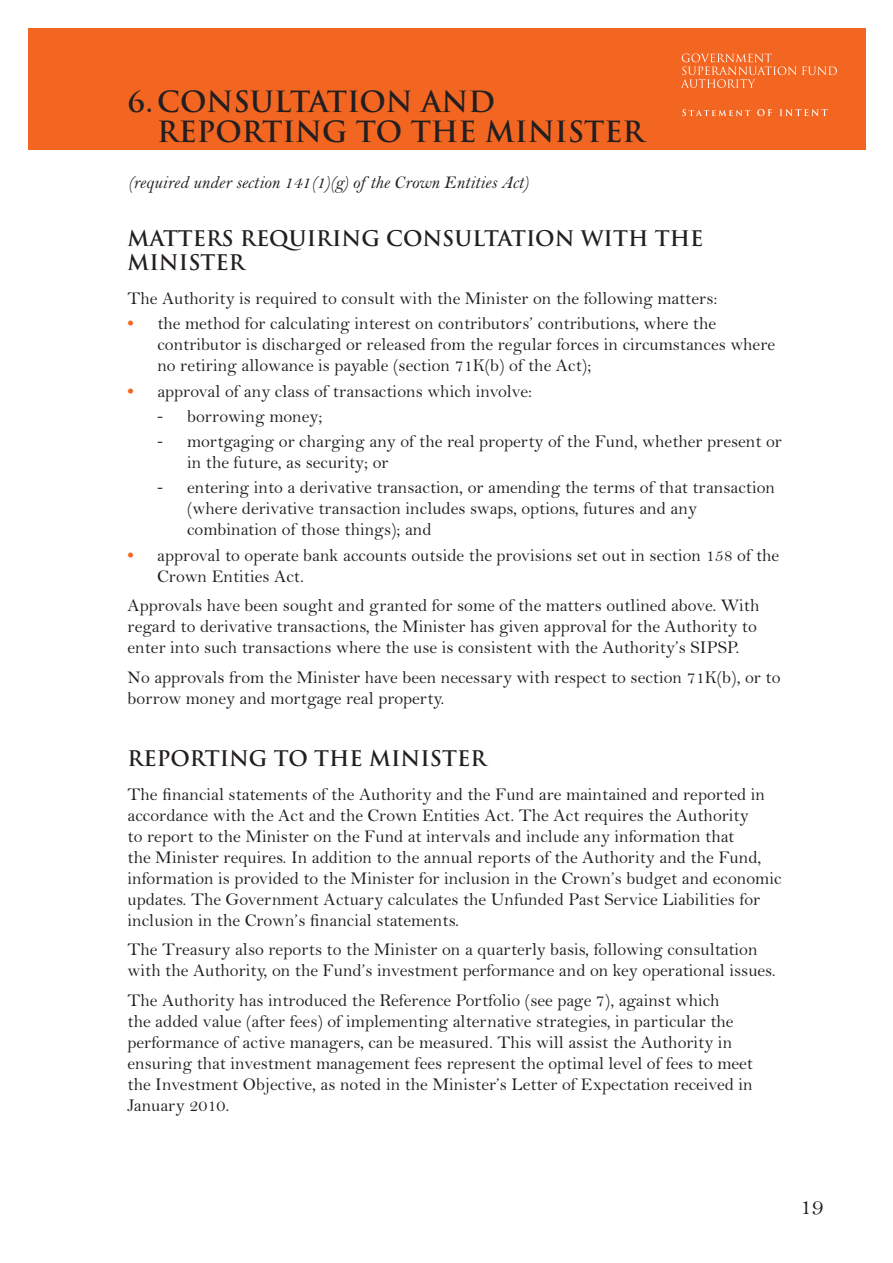
<style>
.page{position:relative;width:893px;height:1263px;background:#fff}
.page>*{position:absolute;margin:0;border:0;box-sizing:border-box;transform-origin:0 0}
.t1{font:700 28.5px/30px "Trajan";color:#231f20}
.t2{font:24px "Bell";color:#231f20}
.t3{font:700 21px/24px "Trajan";color:#231f20}
.t4{font:18px/21px "Bell";color:#231f20}
.t5{font:italic 18px "Bell";color:#231f20}
.s1{font-weight:700;color:#f36621}
.s2{font-family:"Helvetica";font-weight:300}
</style>
<div class="page">
<div style="left:28px;top:28px;width:838px;height:122px;background:#f36621"></div>
<svg style="left:682px;top:109px;width:68px;height:7px"></svg>
<svg style="left:757px;top:109px;width:15px;height:7px"></svg>
<svg style="left:780px;top:109px;width:47px;height:7px"></svg>
<svg style="left:681px;top:54px;width:156px;height:34px"></svg>
<h1 class="t1" style="left:157px;top:87px;width:488px;text-indent:-30px">6. CONSULTATION AND<br>REPORTING TO THE MINISTER</h1>
<p class="t5" style="left:128px;top:172px;width:402px">(required under section 141(1)(g) of the Crown Entities Act)</p>
<p class="t3" style="left:128px;top:227px;width:577px">MATTERS REQUIRING CONSULTATION WITH THE<br>MINISTER</p>
<p class="t4" style="left:128px;top:288px;width:591px">The Authority is required to consult with the Minister on the following matters:</p>
<p class="t4" style="left:157px;top:313px;width:619px;text-indent:-30px"><span class="s1">•</span> the method for calculating interest on contributors’ contributions, where the contributor is discharged or released from the regular forces in circumstances where no retiring allowance is payable (section 71K(b) of the Act);</p>
<p class="t4" style="left:128px;top:381px;width:406px"><span class="s1">•</span> approval of any class of transactions which involve:</p>
<p class="t4" style="left:157px;top:406px;width:167px"><span class="s2">-</span> borrowing money;</p>
<p class="t4" style="left:187px;top:431px;width:596px;text-indent:-30px"><span class="s2">-</span> mortgaging or charging any of the real property of the Fund, whether present or in the future, as security; or</p>
<p class="t4" style="left:187px;top:477px;width:590px;text-indent:-30px"><span class="s2">-</span> entering into a derivative transaction, or amending the terms of that transaction (where derivative transaction includes swaps, options, futures and any combination of those things); and</p>
<p class="t4" style="left:157px;top:545px;width:623px;text-indent:-30px"><span class="s1">•</span> approval to operate bank accounts outside the provisions set out in section 158 of the<br>Crown Entities Act.</p>
<p class="t4" style="left:128px;top:595px;width:633px">Approvals have been sought and granted for some of the matters outlined above. With regard to derivative transactions, the Minister has given approval for the Authority to enter into such transactions where the use is consistent with the Authority’s SIPSP.</p>
<p class="t4" style="left:128px;top:667px;width:655px">No approvals from the Minister have been necessary with respect to section 71K(b), or to borrow money and mortgage real property.</p>
<p class="t3" style="left:128px;top:746px;width:360px">REPORTING TO THE MINISTER</p>
<p class="t4" style="left:128px;top:784px;width:655px">The financial statements of the Authority and the Fund are maintained and reported in accordance with the Act and the Crown Entities Act. The Act requires the Authority<br>to report to the Minister on the Fund at intervals and include any information that<br>the Minister requires. In addition to the annual reports of the Authority and the Fund, information is provided to the Minister for inclusion in the Crown’s budget and economic updates. The Government Actuary calculates the Unfunded Past Service Liabilities for inclusion in the Crown’s financial statements.</p>
<p class="t4" style="left:128px;top:939px;width:649px">The Treasury also reports to the Minister on a quarterly basis, following consultation with the Authority, on the Fund’s investment performance and on key operational issues.</p>
<p class="t4" style="left:128px;top:990px;width:627px">The Authority has introduced the Reference Portfolio (see page 7), against which<br>the added value (after fees) of implementing alternative strategies, in particular the performance of active managers, can be measured. This will assist the Authority in ensuring that investment management fees represent the optimal level of fees to meet the Investment Objective, as noted in the Minister’s Letter of Expectation received in January 2010.</p>
<h2 class="t2" style="left:800px;top:1193px;width:25px">19</h2>
</div>
